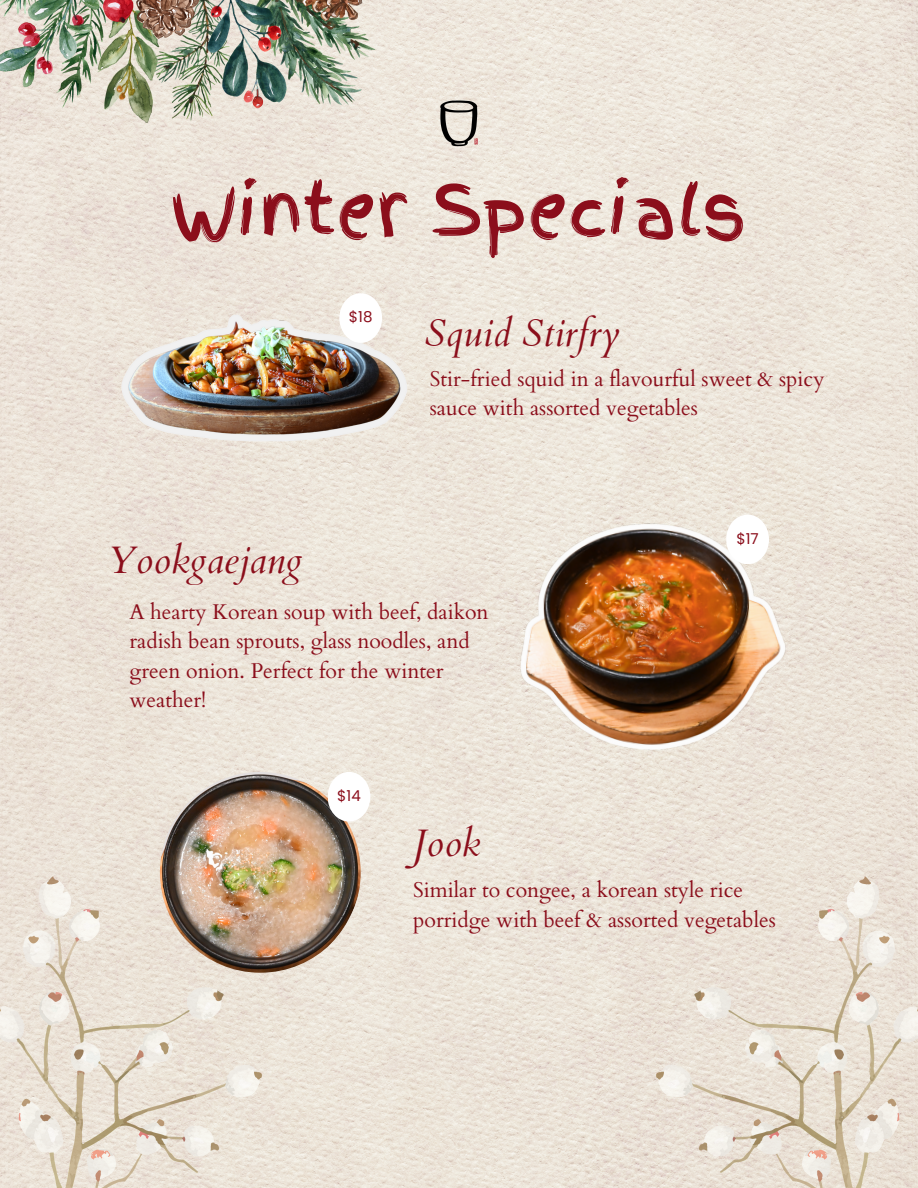
<style>
.page{position:relative;width:918px;height:1188px;background:#fff}
.page>*{position:absolute;margin:0;border:0;box-sizing:border-box;transform-origin:0 0}
.t1{font:69.9px "Finger Paint";color:#8b0e1b}
.t2{font:italic 38.4px "Cardo";color:#8b0e1b}
.t3{font:21.3px/29.2px "Cardo";color:#8b0e1b}
.t4{font:15px "Poppins";color:#8b0e1b}
</style>
<div class="page">
<img style="left:0;top:0;width:918px;height:1188px">
<img style="left:0;top:0;width:389px;height:122px">
<img style="left:486px;top:515px;width:325px;height:253px">
<img style="left:92px;top:293px;width:335px;height:196px">
<img style="left:160px;top:772px;width:201px;height:201px;border-radius:50%">
<img style="left:656px;top:877px;width:262px;height:311px">
<img style="left:0;top:877px;width:262px;height:311px">
<img style="left:413px;top:92px;width:91px;height:57px">
<div style="left:339px;top:293px;width:43px;height:50px;background:#fff;border-radius:50%"></div>
<div style="left:726px;top:515px;width:43px;height:49px;background:#fff;border-radius:50%"></div>
<div style="left:328px;top:772px;width:42px;height:50px;background:#fff;border-radius:50%"></div>
<svg style="left:173px;top:186px;width:63px;height:58px;background:#eae1d7"></svg>
<svg style="left:704px;top:193px;width:40px;height:49px;background:#ece4d9"></svg>
<p class="t1" style="left:236px;top:161px;width:141px;rotate:-1deg">inte</p>
<p class="t1" style="left:376px;top:159px;width:153px">r Sp</p>
<p class="t1" style="left:528px;top:159px;width:176px;rotate:1deg">ecial</p>
<p class="t4" style="left:349px;top:307px;width:25px">$18</p>
<p class="t2" style="left:425px;top:308px;width:196px">Squid Stirfry</p>
<p class="t3" style="left:430px;top:365px;width:396px">Stir-fried squid in a flavourful sweet &amp; spicy sauce with assorted vegetables</p>
<p class="t2" style="left:107px;top:535px;width:197px">Yookgaejang</p>
<p class="t3" style="left:129px;top:598px;width:361px">A hearty Korean soup with beef, daikon radish bean sprouts, glass noodles, and green onion. Perfect for the winter weather!</p>
<p class="t4" style="left:337px;top:785px;width:25px">$14</p>
<p class="t4" style="left:736px;top:528px;width:24px">$17</p>
<p class="t2" style="left:413px;top:818px;width:69px">Jook</p>
<p class="t3" style="left:413px;top:876px;width:364px">Similar to congee, a korean style rice porridge with beef &amp; assorted vegetables</p>
</div>
